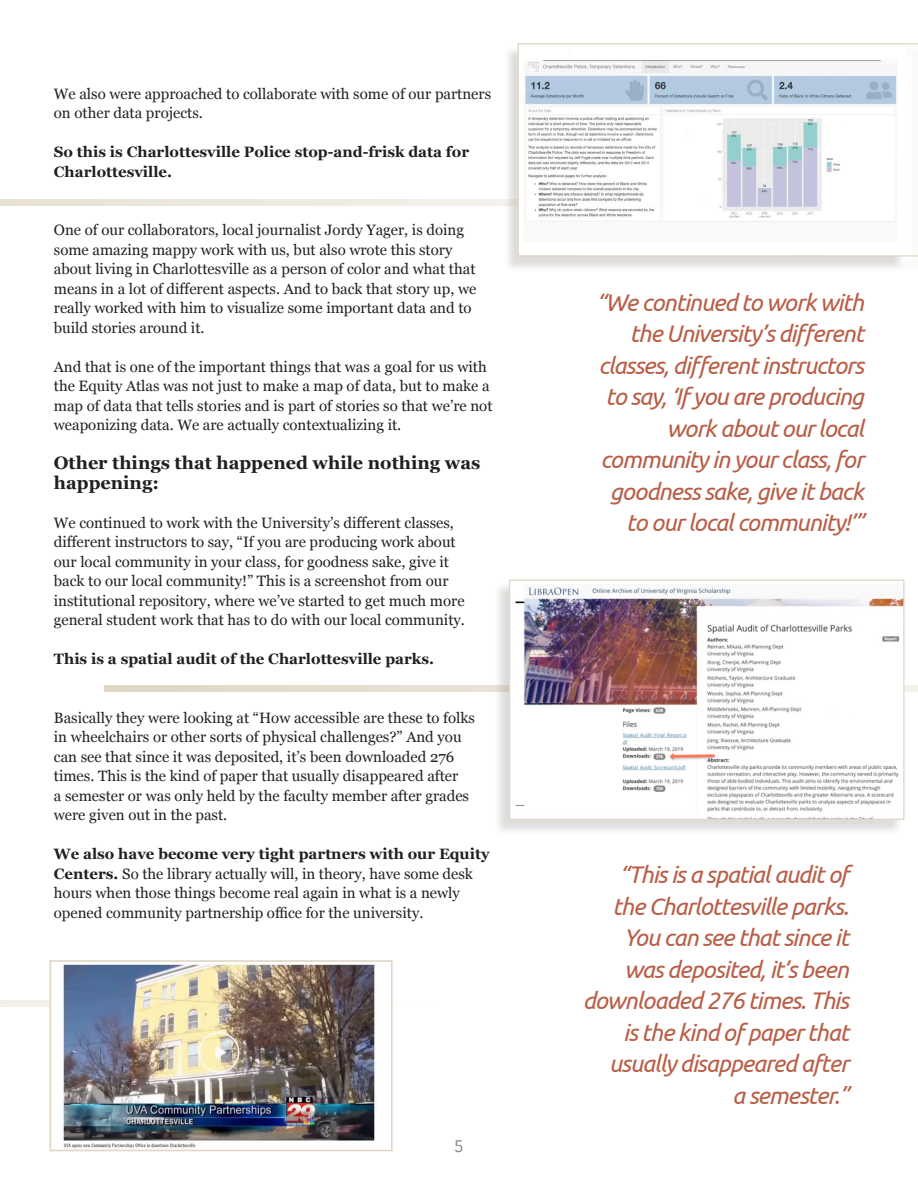
<style>
.page{position:relative;width:918px;height:1188px;background:#fff}
.page>*{position:absolute;margin:0;border:0;box-sizing:border-box;transform-origin:0 0}
.t1{font:italic 24px/31.5px "Ubuntu";letter-spacing:-.04em;color:#b95e47;text-align:right}
.t2{font:700 18px/19.5px "Georgia";color:#231f20}
.t3{font:16.5px "Avenir Next";color:#747677}
.t4{font:15px/19.5px "Georgia";color:#231f20}
.t5{font:700 15px/19.5px "Georgia";color:#231f20}
.s1{font-weight:700}
</style>
<div class="page">
<div style="left:0;top:199px;width:854px;height:7px;background:#eee9e0"></div>
<div style="left:105px;top:685px;width:813px;height:7px;background:#e4dccd"></div>
<svg style="left:0;top:1000px;width:50px;height:6px"></svg>
<div style="left:503px;top:46px;width:415px;height:226px;background:#7e756e;opacity:.25"></div>
<svg style="left:518px;top:43px;width:400px;height:214px"></svg>
<div style="left:494px;top:582px;width:409px;height:254px;background:#7e756e;opacity:.25"></div>
<img style="left:511px;top:582px;width:392px;height:236px">
<div style="left:509px;top:580px;width:396px;height:240px;border:1px solid #dfd6c4"></div>
<img style="left:63px;top:964px;width:312px;height:184px">
<div style="left:50px;top:960px;width:343px;height:191px;border:2px solid #dfd6c4"></div>
<p class="t4" style="left:54px;top:83px;width:439px">We also were approached to collaborate with some of our partners on other data projects.</p>
<p class="t5" style="left:54px;top:141px;width:417px">So this is Charlottesville Police stop-and-frisk data for<br>Charlottesville.</p>
<p class="t4" style="left:54px;top:220px;width:424px">One of our collaborators, local journalist Jordy Yager, is doing some amazing mappy work with us, but also wrote this story about living in Charlottesville as a person of color and what that means in a lot of different aspects. And to back that story up, we really worked with him to visualize some important data and to build stories around it.</p>
<p class="t4" style="left:54px;top:356px;width:440px">And that is one of the important things that was a goal for us with the Equity Atlas was not just to make a map of data, but to make a map of data that tells stories and is part of stories so that we’re not weaponizing data. We are actually contextualizing it.</p>
<p class="t2" style="left:54px;top:452px;width:428px">Other things that happened while nothing was happening:</p>
<p class="t4" style="left:54px;top:512px;width:413px">We continued to work with the University’s different classes, different instructors to say, “If you are producing work about our local community in your class, for goodness sake, give it back to our local community!” This is a screenshot from our institutional repository, where we’ve started to get much more general student work that has to do with our local community.</p>
<p class="t5" style="left:54px;top:648px;width:382px">This is a spatial audit of the Charlottesville parks.</p>
<p class="t4" style="left:54px;top:707px;width:423px">Basically they were looking at “How accessible are these to folks in wheelchairs or other sorts of physical challenges?” And you can see that since it was deposited, it’s been downloaded 276 times. This is the kind of paper that usually disappeared after<br>a semester or was only held by the faculty member after grades were given out in the past.</p>
<p class="t4" style="left:54px;top:844px;width:437px"><span class="s1">We also have become very tight partners with our Equity Centers.</span> So the library actually will, in theory, have some desk hours when those things become real again in what is a newly opened community partnership office for the university.</p>
<p class="t3" style="left:454px;top:1132px;width:11px">5</p>
<h1 class="t1" style="left:596px;top:286px;width:269px">“We continued to work with the University’s different classes, different instructors to say, ‘If you are producing work about our local community in your class, for goodness sake, give it back to our local community!’”</h1>
<h1 class="t1" style="left:583px;top:858px;width:268px">“This is a spatial audit of the Charlottesville parks.<br>You can see that since it was deposited, it’s been downloaded 276 times. This is the kind of paper that usually disappeared after<br>a semester.”</h1>
</div>
